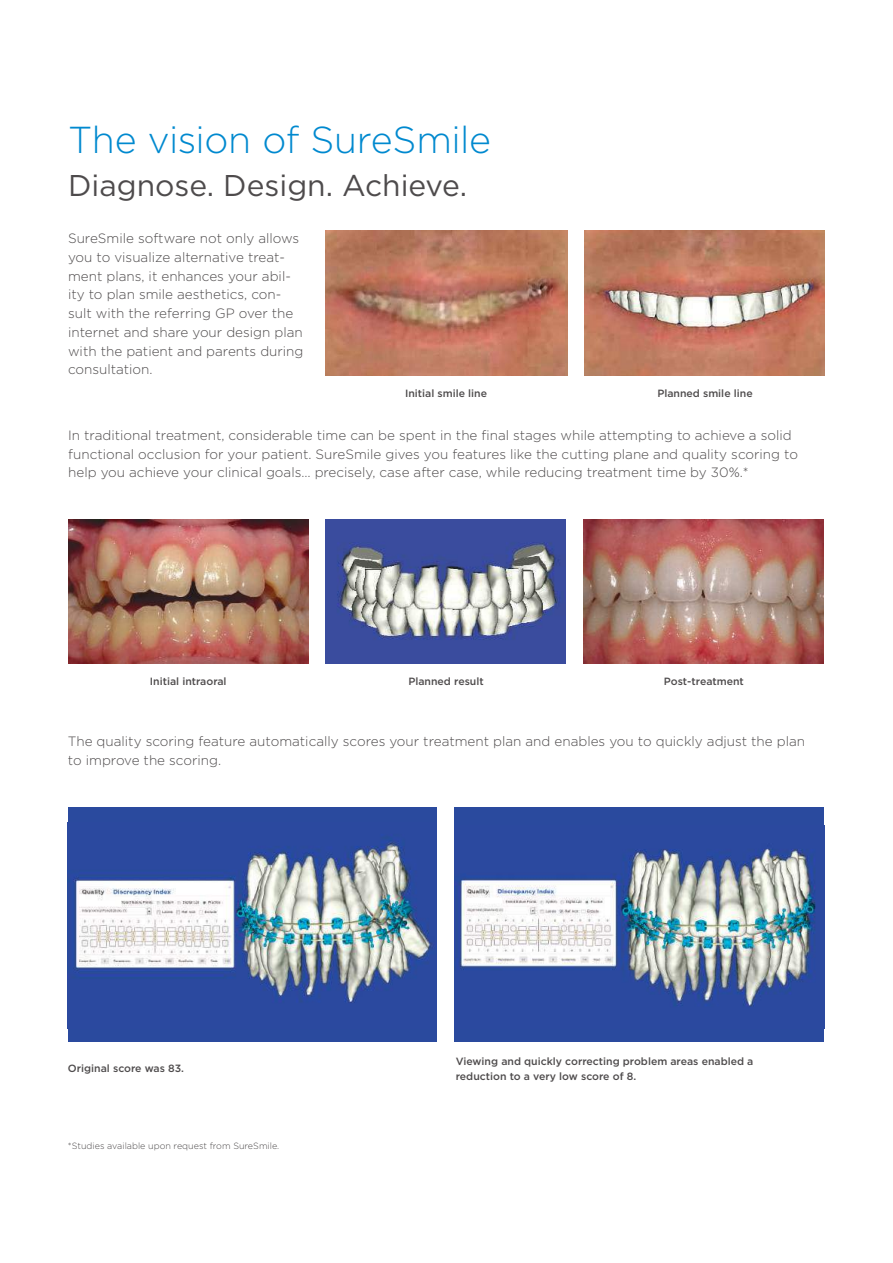
<style>
.page{position:relative;width:893px;height:1263px;background:#fff}
.page>*{position:absolute;margin:0;border:0;box-sizing:border-box;transform-origin:0 0}
.t1{font:300 37.5px "Gotham";letter-spacing:-.01em;color:#0089cf}
.t2{font:30px "Gotham";color:#4e4b4c}
.t3{font:300 13.5px/18.8px "Gotham";color:#4e4b4c}
.t4{font:500 10.5px/15px "Gotham";color:#4e4b4c}
.t5{font:300 9px "Gotham";color:#4e4b4c}
</style>
<div class="page">
<img style="left:585px;top:231px;width:239px;height:144px">
<div style="left:455px;top:807px;width:369px;height:234px;background:#2a4a9e"></div>
<img style="left:457px;top:848px;width:359px;height:159px">
<img style="left:325px;top:231px;width:243px;height:144px">
<div style="left:68px;top:807px;width:369px;height:234px;background:#2a4a9e"></div>
<img style="left:73px;top:837px;width:359px;height:166px">
<img style="left:68px;top:519px;width:240px;height:144px">
<img style="left:326px;top:519px;width:240px;height:144px">
<img style="left:584px;top:519px;width:240px;height:144px">
<h1 class="t1" style="left:68px;top:116px;width:425px">The vision of SureSmile</h1>
<h2 class="t2" style="left:68px;top:167px;width:401px">Diagnose. Design. Achieve.</h2>
<p class="t3" style="left:68px;top:229px;width:237px">SureSmile software not only allows you to visualize alternative treat&shy;ment plans, it enhances your abil&shy;ity to plan smile aesthetics, con&shy;sult with the referring GP over the internet and share your design plan with the patient and parents during consultation.</p>
<p class="t4" style="left:405px;top:386px;width:84px">Initial smile line</p>
<p class="t4" style="left:657px;top:386px;width:97px">Planned smile line</p>
<p class="t3" style="left:68px;top:425px;width:731px">In traditional treatment, considerable time can be spent in the final stages while attempting to achieve a solid functional occlusion for your patient. SureSmile gives you features like the cutting plane and quality scoring to help you achieve your clinical goals… precisely, case after case, while reducing treatment time by 30%.*</p>
<p class="t4" style="left:150px;top:674px;width:78px">Initial intraoral</p>
<p class="t4" style="left:408px;top:674px;width:77px">Planned result</p>
<p class="t4" style="left:664px;top:674px;width:81px">Post-treatment</p>
<p class="t3" style="left:68px;top:731px;width:739px">The quality scoring feature automatically scores your treatment plan and enables you to quickly adjust the plan to improve the scoring.</p>
<p class="t4" style="left:68px;top:1061px;width:118px">Original score was 83.</p>
<p class="t4" style="left:456px;top:1053px;width:299px">Viewing and quickly correcting problem areas enabled a reduction to a very low score of 8.</p>
<p class="t5" style="left:68px;top:1140px;width:213px">*Studies available upon request from SureSmile.</p>
</div>
